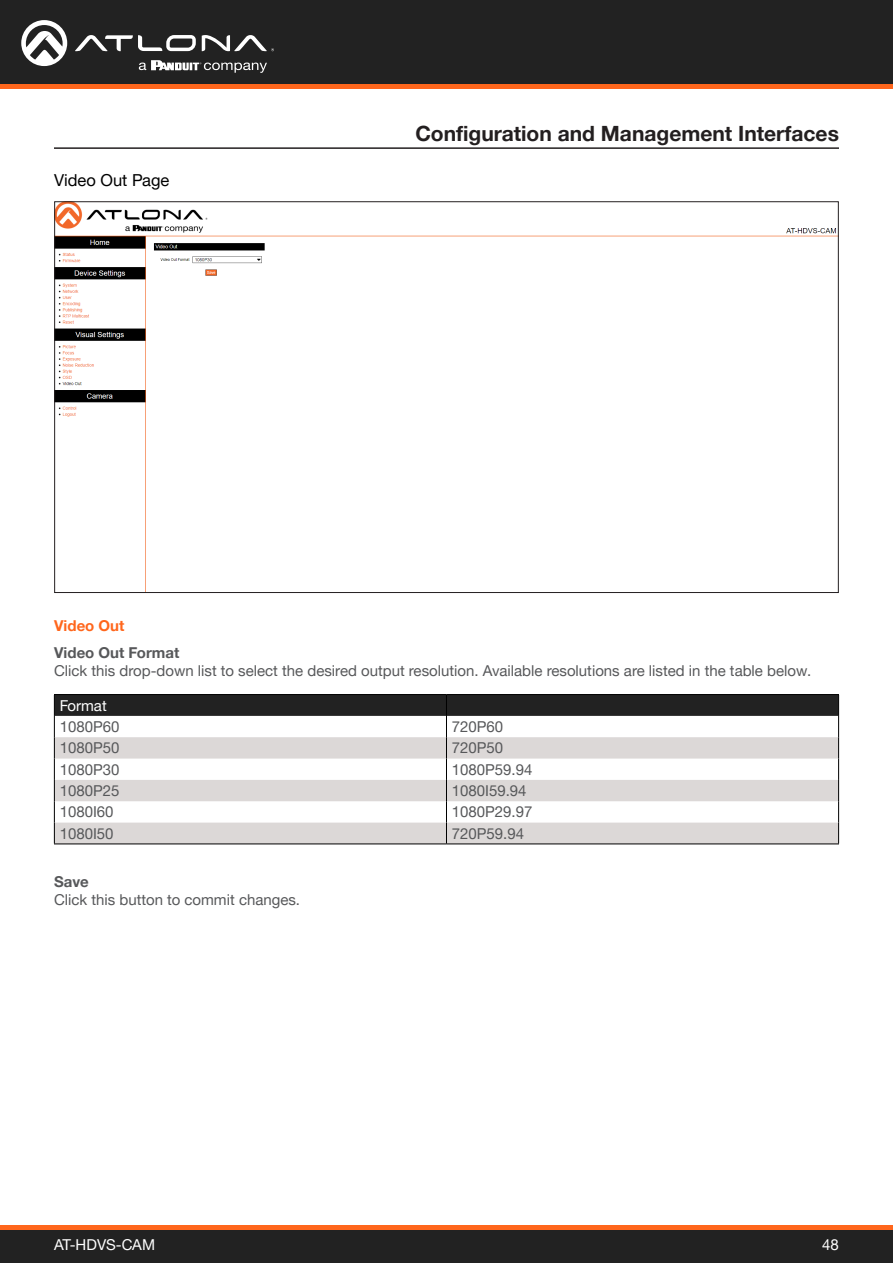
<style>
.page{position:relative;width:893px;height:1263px;background:#fff}
.page>*{position:absolute;margin:0;border:0;box-sizing:border-box;transform-origin:0 0}
.Non_TOC_Section_Head{font:700 21px "Helvetica Neue LTW1 G";color:#231f20}
.Secondary_Subsection{font:16.5px "Helvetica Neue LTW1 G";color:#000}
.Numbered_Steps{font:15px/18px "Helvetica Neue LTW1 G";color:#57585a}
.General_Text_White{font:15px "Helvetica Neue LTW1 G";color:#57585a}
.General_Text_White-2{font:15px "Helvetica Neue LTW1 G";color:#fff}
.General_Text{font:15px "Helvetica Neue LTW1 G";color:#57585a}
.General_Text-2{font:700 15px "Helvetica Neue LTW1 G";color:#ff661c}
.s1{font-weight:700}
</style>
<div class="page">
<div style="left:0;top:1227px;width:893px;height:36px;background:#222"></div>
<hr style="left:0;top:1225px;width:893px;height:4px;background:#ff661c">
<div style="left:0;top:0;width:893px;height:84px;background:#222"></div>
<hr style="left:0;top:84px;width:893px;height:4px;background:#ff661c">
<svg style="left:75px;top:35px;width:121px;height:16px"></svg>
<svg style="left:202px;top:35px;width:72px;height:16px"></svg>
<svg style="left:21px;top:20px;width:46px;height:46px"></svg>
<svg style="left:139px;top:60px;width:128px;height:13px"></svg>
<img style="left:56px;top:203px;width:781px;height:388px">
<hr style="left:54px;top:147px;width:785px;height:2px;background:#231f20">
<svg style="left:54px;top:694px;width:785px;height:149px"></svg>
<hr style="left:54px;top:843px;width:392px;height:1px;background:#000">
<hr style="left:446px;top:843px;width:393px;height:1px;background:#000">
<p class="Secondary_Subsection" style="left:54px;top:170px;width:117px">Video Out Page</p>
<p class="General_Text-2" style="left:54px;top:616px;width:72px">Video Out</p>
<p class="Non_TOC_Section_Head" style="left:415px;top:120px;width:425px">Configuration and Management Interfaces</p>
<p class="Numbered_Steps" style="left:54px;top:643px;width:759px"><span class="s1">Video Out Format<br></span>Click this drop-down list to select the desired output resolution. Available resolutions are listed in the table below.</p>
<p class="General_Text_White-2" style="left:60px;top:696px;width:49px">Format</p>
<p class="General_Text_White" style="left:60px;top:717px;width:61px">1080P60</p>
<p class="General_Text_White" style="left:452px;top:717px;width:53px">720P60</p>
<p class="General_Text_White" style="left:60px;top:739px;width:61px">1080P50</p>
<p class="General_Text_White" style="left:452px;top:739px;width:53px">720P50</p>
<p class="General_Text_White" style="left:60px;top:760px;width:61px">1080P30</p>
<p class="General_Text_White" style="left:452px;top:760px;width:82px">1080P59.94</p>
<p class="General_Text_White" style="left:60px;top:781px;width:61px">1080P25</p>
<p class="General_Text_White" style="left:452px;top:781px;width:76px">1080I59.94</p>
<p class="General_Text_White" style="left:60px;top:803px;width:55px">1080I60</p>
<p class="General_Text_White" style="left:452px;top:803px;width:82px">1080P29.97</p>
<p class="General_Text_White" style="left:60px;top:824px;width:55px">1080I50</p>
<p class="General_Text" style="left:452px;top:824px;width:74px">720P59.94</p>
<p class="Numbered_Steps" style="left:54px;top:873px;width:248px"><span class="s1">Save<br></span>Click this button to commit changes.</p>
<p class="General_Text_White-2" style="left:54px;top:1235px;width:103px">AT-HDVS-CAM</p>
<p class="General_Text_White-2" style="left:822px;top:1235px;width:18px">48</p>
</div>
